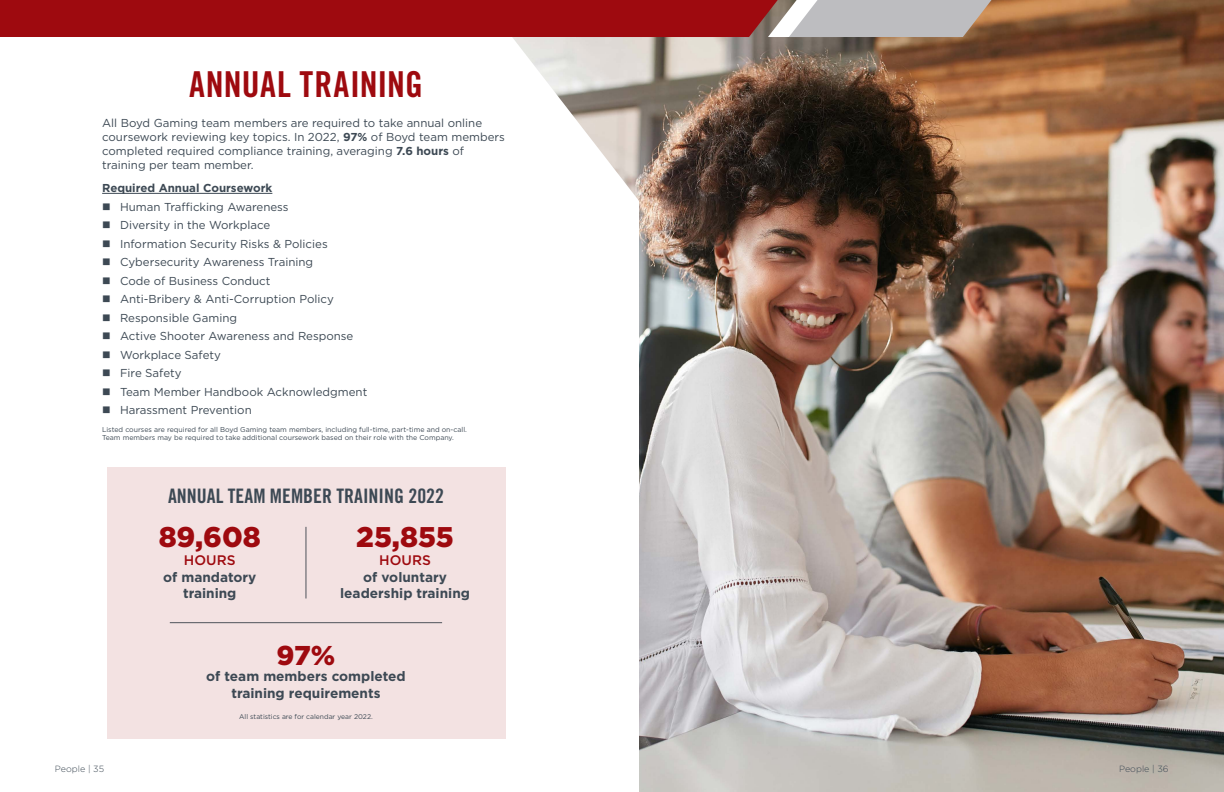
<style>
.page{position:relative;width:1224px;height:792px;background:#fff}
.page>*{position:absolute;margin:0;border:0;box-sizing:border-box;transform-origin:0 0}
.t1{font:35.7px "Trade Gothic LT Std Bd Cn 20";letter-spacing:.01em;color:#9e0a0f}
.t2{font:900 28.5px "Gotham";color:#9e0a0f}
.t3{font:900 27.2px "Gotham";color:#9e0a0f}
.t4{font:20px "Trade Gothic LT Std Bd Cn 20";color:#3d4954}
.t5{font:500 13.8px "Gotham";color:#9e0a0f}
.t6{font:700 13.6px/16.3px "Gotham";color:#3d4954;text-align:center}
.t7{font:11.5px/18.5px "Gotham";color:#3d4954}
.t8{font:700 11.5px "Gotham";color:#3d4954}
.t9{font:300 9px "Gotham";color:#3d4954}
.t10{font:7px/8.4px "Gotham";color:#3d4954}
.t11{font:6.8px "Gotham";color:#3d4954}
.s1{font-weight:700}
</style>
<div class="page">
<img style="left:639px;top:0;width:585px;height:792px">
<svg style="left:165px;top:37px;width:474px;height:521px"></svg>
<svg style="left:590px;top:0;width:402px;height:37px;background:#af6c6d"></svg>
<div style="left:0;top:0;width:590px;height:37px;background:#9e0a0f"></div>
<hr style="left:102px;top:193px;width:170px;height:1px;background:#3d4954">
<div style="left:107px;top:467px;width:398px;height:272px;background:#f3e2e2"></div>
<hr style="left:305px;top:527px;width:1px;height:72px;background:#4e535b">
<hr style="left:170px;top:622px;width:272px;height:1px;background:#4e535b">
<h1 class="t1" style="left:189px;top:63px;width:235px">ANNUAL TRAINING</h1>
<p class="t7" style="left:102px;top:116px;width:404px;line-height:14px">All Boyd Gaming team members are required to take annual online coursework reviewing key topics. In 2022, <span class="s1">97%</span> of Boyd team members completed required compliance training, averaging <span class="s1">7.6 hours</span> of training per team member.</p>
<p class="t8" style="left:102px;top:181px;width:172px">Required Annual Coursework</p>
<p class="t7" style="left:120px;top:197px;width:249px">Human Trafficking Awareness<br>Diversity in the Workplace<br>Information Security Risks &amp; Policies<br>Cybersecurity Awareness Training<br>Code of Business Conduct<br>Anti-Bribery &amp; Anti-Corruption Policy<br>Responsible Gaming<br>Active Shooter Awareness and Response<br>Workplace Safety<br>Fire Safety<br>Team Member Handbook Acknowledgment<br>Harassment Prevention</p>
<p class="t10" style="left:102px;top:425px;width:366px">Listed courses are required for all Boyd Gaming team members, including full-time, part-time and on-call.<br>Team members may be required to take additional coursework based on their role with the Company.</p>
<h3 class="t4" style="left:168px;top:484px;width:277px">ANNUAL TEAM MEMBER TRAINING 2022</h3>
<h2 class="t2" style="left:159px;top:518px;width:104px">89,608</h2>
<p class="t5" style="left:184px;top:553px;width:53px">HOURS</p>
<p class="t6" style="left:163px;top:569px;width:95px">of mandatory training</p>
<h2 class="t2" style="left:356px;top:518px;width:99px">25,855</h2>
<p class="t5" style="left:379px;top:553px;width:53px">HOURS</p>
<p class="t6" style="left:340px;top:569px;width:131px">of voluntary leadership training</p>
<h3 class="t3" style="left:277px;top:636px;width:60px">97%</h3>
<p class="t6" style="left:206px;top:668px;width:201px">of team members completed training requirements</p>
<p class="t11" style="left:239px;top:712px;width:135px">All statistics are for calendar year 2022.</p>
<p class="t9" style="left:55px;top:764px;width:51px">People | 35</p>
<p class="t9" style="left:1119px;top:764px;width:51px">People | 36</p>
</div>
